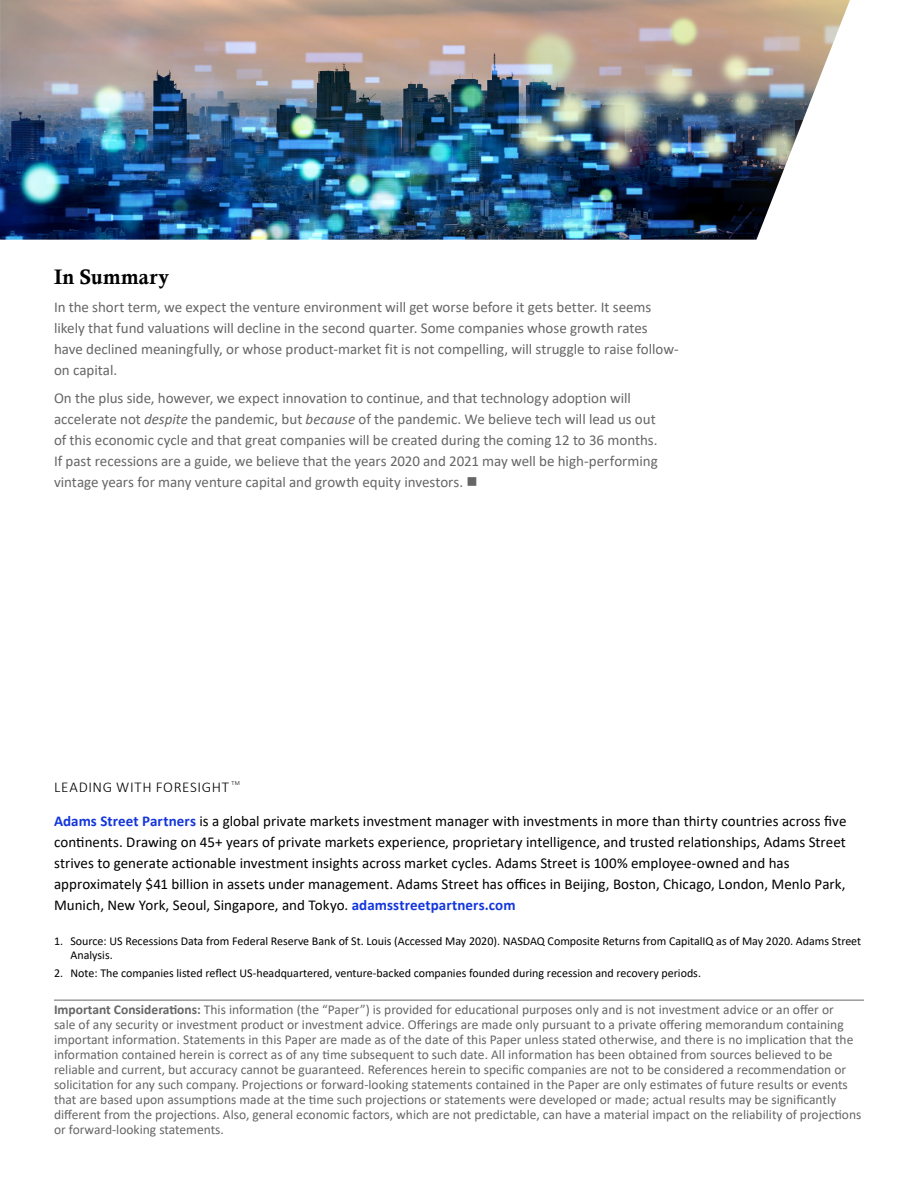
<style>
.page{position:relative;width:918px;height:1188px;background:#fff}
.page>*{position:absolute;margin:0;border:0;box-sizing:border-box;transform-origin:0 0}
.t1{font:21px "Calis MT Bol";letter-spacing:.02em;color:#000}
.t2{font:15px/21px "Calibri";letter-spacing:-.005em;color:#666}
.t3{font:15px/21px "Calibri";color:#000}
.t4{font:300 15px "Calibri";letter-spacing:.04em;color:#000}
.t5{font:13.5px/15px "Calibri";color:#666}
.t6{font:12px/14.4px "Calibri";color:#000}
.t7{font:300 6.15px "Calibri";color:#000}
.s1{font-style:italic}
.s2{font-weight:700;color:#1336dc}
.s3{font-weight:700}
</style>
<div class="page">
<hr style="left:54px;top:1000px;width:810px;height:1px;background:#666">
<img style="left:0;top:0;width:850px;height:240px">
<h1 class="t1" style="left:54px;top:265px;width:116px">In Summary</h1>
<p class="t2" style="left:54px;top:296px;width:626px">In the short term, we expect the venture environment will get worse before it gets better. It seems likely that fund valuations will decline in the second quarter. Some companies whose growth rates have declined meaningfully, or whose product-market fit is not compelling, will struggle to raise follow&shy;on capital.</p>
<p class="t2" style="left:54px;top:387px;width:605px">On the plus side, however, we expect innovation to continue, and that technology adoption will accelerate not <span class="s1">despite</span> the pandemic, but <span class="s1">because</span> of the pandemic. We believe tech will lead us out of this economic cycle and that great companies will be created during the coming 12 to 36 months.<br>If past recessions are a guide, we believe that the years 2020 and 2021 may well be high-performing vintage years for many venture capital and growth equity investors. ■</p>
<p class="t4" style="left:54px;top:778px;width:176px">LEADING WITH FORESIGHT</p>
<p class="t7" style="left:232px;top:779px;width:10px">TM</p>
<p class="t3" style="left:54px;top:810px;width:794px"><span class="s2">Adams Street Partners</span> is a global private markets investment manager with investments in more than thirty countries across five continents. Drawing on 45+ years of private markets experience, proprietary intelligence, and trusted relationships, Adams Street strives to generate actionable investment insights across market cycles. Adams Street is 100% employee-owned and has approximately $41 billion in assets under management. Adams Street has offices in Beijing, Boston, Chicago, London, Menlo Park, Munich, New York, Seoul, Singapore, and Tokyo. <span class="s2">adamsstreetpartners.com</span></p>
<p class="t6" style="left:70px;top:934px;width:792px;text-indent:-16px">1. Source: US Recessions Data from Federal Reserve Bank of St. Louis (Accessed May 2020). NASDAQ Composite Returns from CapitalIQ as of May 2020. Adams Street<br>Analysis.</p>
<p class="t6" style="left:54px;top:966px;width:649px">2. Note: The companies listed reflect US-headquartered, venture-backed companies founded during recession and recovery periods.</p>
<p class="t5" style="left:54px;top:1002px;width:809px"><span class="s3">Important Considerations:</span> This information (the “Paper”) is provided for educational purposes only and is not investment advice or an offer or<br>sale of any security or investment product or investment advice. Offerings are made only pursuant to a private offering memorandum containing important information. Statements in this Paper are made as of the date of this Paper unless stated otherwise, and there is no implication that the information contained herein is correct as of any time subsequent to such date. All information has been obtained from sources believed to be reliable and current, but accuracy cannot be guaranteed. References herein to specific companies are not to be considered a recommendation or solicitation for any such company. Projections or forward-looking statements contained in the Paper are only estimates of future results or events that are based upon assumptions made at the time such projections or statements were developed or made; actual results may be significantly different from the projections. Also, general economic factors, which are not predictable, can have a material impact on the reliability of projections or forward-looking statements.</p>
</div>
